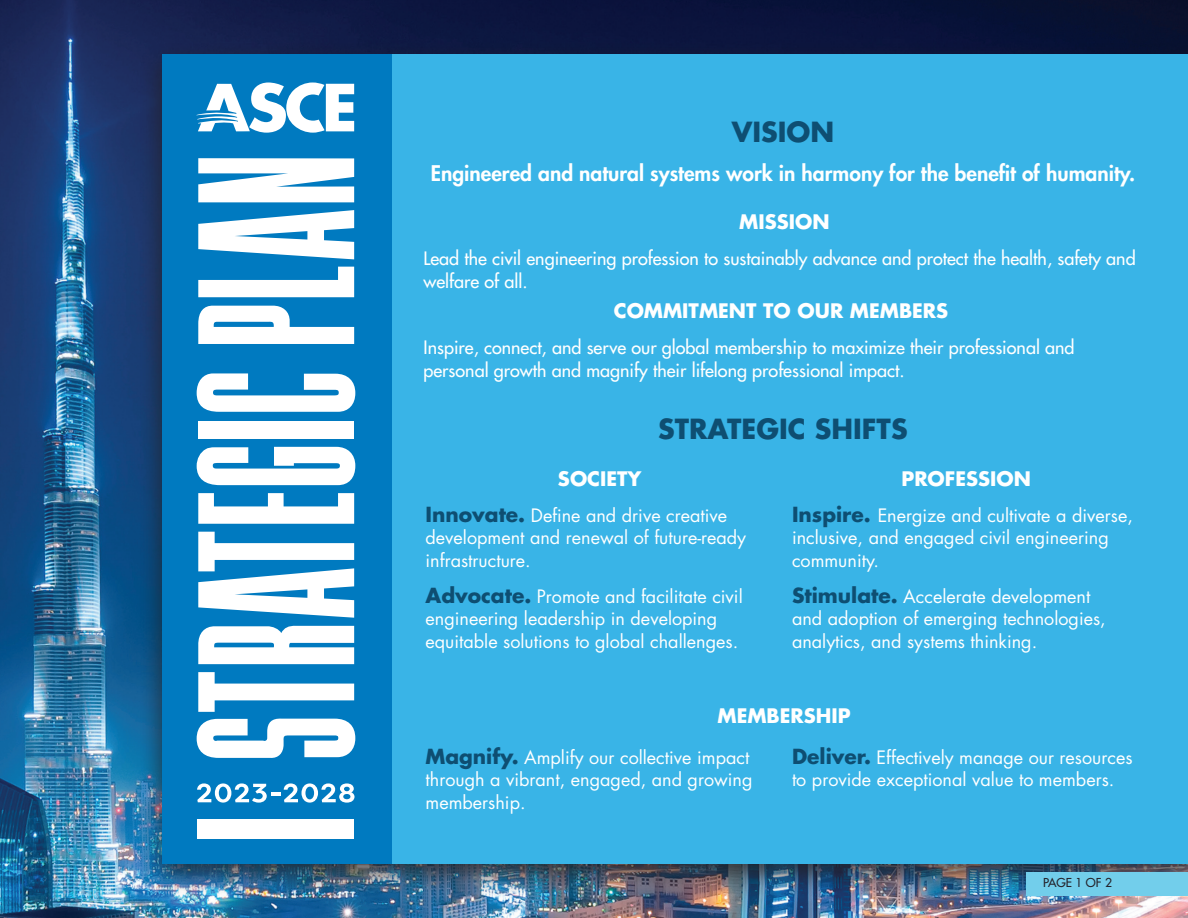
<style>
.page{position:relative;width:1188px;height:918px;background:#fff}
.page>*{position:absolute;margin:0;border:0;box-sizing:border-box;transform-origin:0 0}
.strategic_shifts_hea{font:700 27px "Futura Std";color:#0e4e72}
.vision_header{font:700 27px "Futura Std";color:#0e4e72}
.vision_body_copy{font:800 21px "Futura Std";color:#fff}
.subhead__centered{font:700 19.5px "Futura Std";color:#fff}
.subhead{font:700 19.5px "Futura Std";color:#fff}
.strategic_shifts_bod{font:18px/22.5px "Futura Std";color:#fff}
.body_copy{font:500 18px/22.5px "Futura Std";color:#fff}
.page_numbers{font:500 12px "Futura Std";color:#24222a}
.s1{font-weight:700;font-size:20.25px;color:#0e4e72}
</style>
<div class="page">
<img style="left:0;top:0;width:1188px;height:918px">
<div style="left:139px;top:41px;width:1049px;height:856px;background:#231f20;opacity:.78"></div>
<div style="left:162px;top:54px;width:1026px;height:810px;background:#39b4e7"></div>
<div style="left:162px;top:54px;width:230px;height:810px;background:#007ac0"></div>
<div style="left:1026px;top:872px;width:162px;height:23px;background:#72ceeb"></div>
<svg style="left:197px;top:783px;width:158px;height:20px"></svg>
<div style="left:198px;top:819px;width:156px;height:19px;background:#fff"></div>
<svg style="left:197px;top:82px;width:157px;height:51px"></svg>
<svg style="left:197px;top:718px;width:158px;height:40px"></svg>
<svg style="left:198px;top:672px;width:156px;height:40px"></svg>
<svg style="left:198px;top:626px;width:156px;height:38px"></svg>
<svg style="left:198px;top:532px;width:156px;height:86px"></svg>
<svg style="left:198px;top:493px;width:156px;height:31px"></svg>
<svg style="left:197px;top:447px;width:158px;height:38px"></svg>
<div style="left:198px;top:421px;width:156px;height:17px;background:#fff"></div>
<svg style="left:197px;top:373px;width:158px;height:39px"></svg>
<svg style="left:198px;top:305px;width:156px;height:39px"></svg>
<svg style="left:198px;top:267px;width:156px;height:30px"></svg>
<svg style="left:198px;top:210px;width:156px;height:49px"></svg>
<svg style="left:198px;top:158px;width:156px;height:44px"></svg>
<p class="vision_header" style="left:732px;top:114px;width:104px">VISION</p>
<p class="vision_body_copy" style="left:431px;top:160px;width:706px">Engineered and natural systems work in harmony for the benefit of humanity.</p>
<p class="subhead__centered" style="left:739px;top:209px;width:92px">MISSION</p>
<p class="body_copy" style="left:424px;top:247px;width:714px">Lead the civil engineering profession to sustainably advance and protect the health, safety and welfare of all.</p>
<p class="subhead__centered" style="left:614px;top:298px;width:336px">COMMITMENT TO OUR MEMBERS</p>
<p class="body_copy" style="left:424px;top:337px;width:653px">Inspire, connect, and serve our global membership to maximize their professional and personal growth and magnify their lifelong professional impact.</p>
<p class="strategic_shifts_hea" style="left:658px;top:411px;width:251px">STRATEGIC SHIFTS</p>
<p class="subhead" style="left:558px;top:466px;width:85px">SOCIETY</p>
<p class="strategic_shifts_bod" style="left:426px;top:504px;width:322px"><span class="s1">Innovate.</span> Define and drive creative development and renewal of future-ready infrastructure.</p>
<p class="strategic_shifts_bod" style="left:426px;top:585px;width:319px"><span class="s1">Advocate.</span> Promote and facilitate civil engineering leadership in developing equitable solutions to global challenges.</p>
<p class="subhead" style="left:901px;top:466px;width:131px">PROFESSION</p>
<p class="strategic_shifts_bod" style="left:792px;top:504px;width:343px"><span class="s1">Inspire.</span> Energize and cultivate a diverse, inclusive, and engaged civil engineering community.</p>
<p class="strategic_shifts_bod" style="left:792px;top:585px;width:315px"><span class="s1">Stimulate.</span> Accelerate development and adoption of emerging technologies, analytics, and systems thinking.</p>
<p class="subhead" style="left:718px;top:703px;width:135px">MEMBERSHIP</p>
<p class="strategic_shifts_bod" style="left:426px;top:746px;width:329px"><span class="s1">Magnify.</span> Amplify our collective impact through a vibrant, engaged, and growing membership.</p>
<p class="strategic_shifts_bod" style="left:792px;top:746px;width:342px"><span class="s1">Deliver.</span> Effectively manage our resources to provide exceptional value to members.</p>
<p class="page_numbers" style="left:1043px;top:875px;width:70px">PAGE 1 OF 2</p>
</div>
